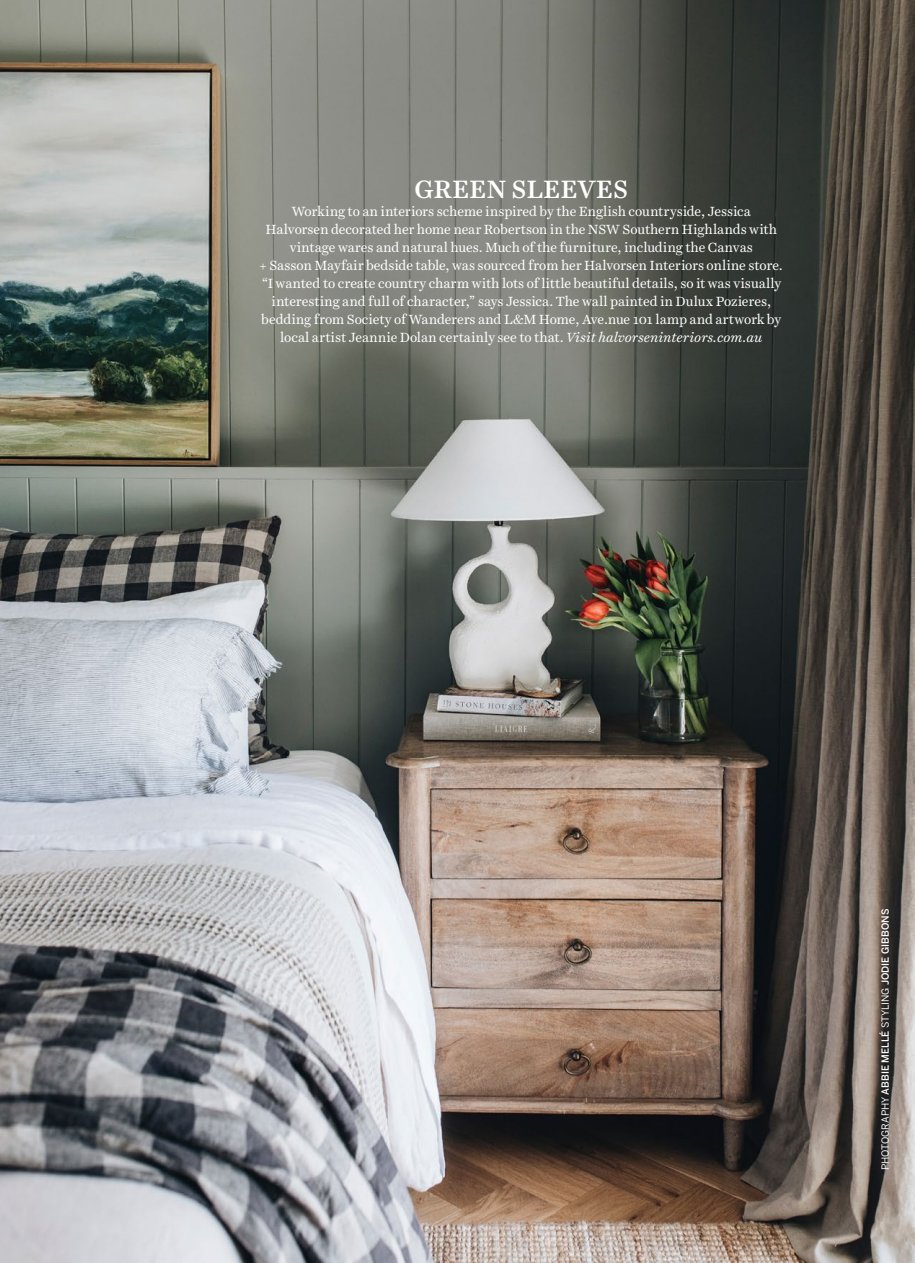
<style>
.page{position:relative;width:915px;height:1263px;background:#fff}
.page>*{position:absolute;margin:0;border:0;box-sizing:border-box;transform-origin:0 0}
.t1{font:500 25.5px "Harriet Text";color:#fff}
.t2{font:13.5px/18px "Harriet Text";letter-spacing:-.005em;color:#fff;text-align:center}
.GUTTER_CREDIT{font:500 9.75px "Benton Sans";color:#fff}
.s1{font-style:italic}
.s2{font-weight:400}
</style>
<div class="page">
<img style="left:0;top:0;width:914px;height:1263px">
<p class="t1" style="left:414px;top:171px;width:215px">GREEN SLEEVES</p>
<p class="t2" style="left:259px;top:202px;width:524px">Working to an interiors scheme inspired by the English countryside, Jessica Halvorsen decorated her home near Robertson in the NSW Southern Highlands with vintage wares and natural hues. Much of the furniture, including the Canvas<br>+ Sasson Mayfair bedside table, was sourced from her Halvorsen Interiors online store. “I wanted to create country charm with lots of little beautiful details, so it was visually interesting and full of character,” says Jessica. The wall painted in Dulux Pozieres, bedding from Society of Wanderers and L&amp;M Home, Ave.nue 101 lamp and artwork by local artist Jeannie Dolan certainly see to that. <span class="s1">Visit halvorseninteriors.com.au</span></p>
<p class="GUTTER_CREDIT" style="left:879px;top:1170px;width:263px;rotate:-90deg"><span class="s2">PHOTOGRAPHY</span> ABBIE MELLÉ <span class="s2">STYLING</span> JODIE GIBBONS</p>
</div>
